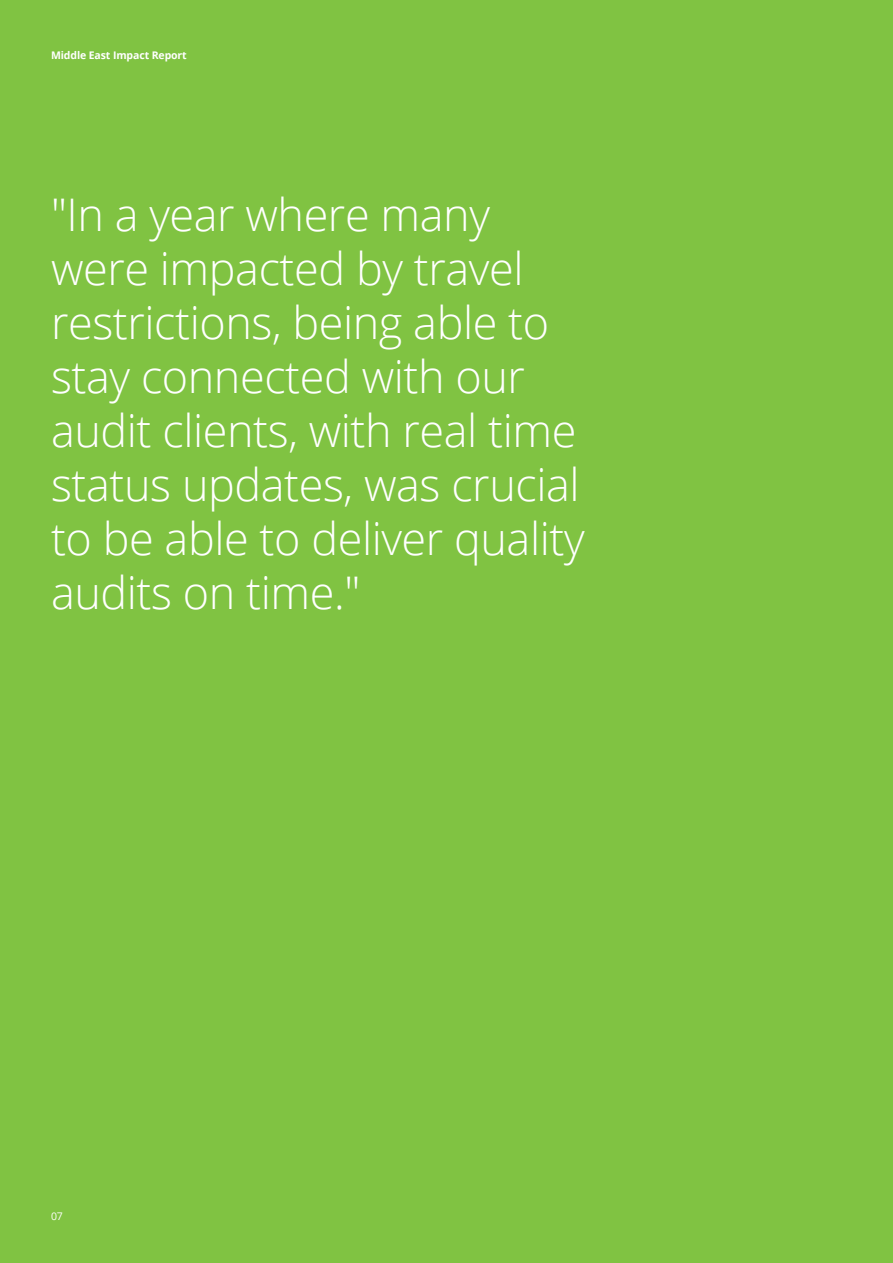
<style>
.page{position:relative;width:893px;height:1263px;background:#80c342}
.page>*{position:absolute;margin:0;border:0;box-sizing:border-box;transform-origin:0 0}
.t1{font:300 45px/54px "Open Sans";letter-spacing:-.01em;color:#fff}
.t2{font:700 10.5px "Open Sans";letter-spacing:-.01em;color:#fff}
.t3{font:10.5px "Open Sans";color:#fff}
</style>
<div class="page">
<p class="t2" style="left:51px;top:48px;width:137px">Middle East Impact Report</p>
<p class="t1" style="left:51px;top:186px;width:535px">"In a year where many were impacted by travel restrictions, being able to stay connected with our audit clients, with real time status updates, was crucial to be able to deliver quality audits on time."</p>
<p class="t3" style="left:51px;top:1209px;width:13px">07</p>
</div>
